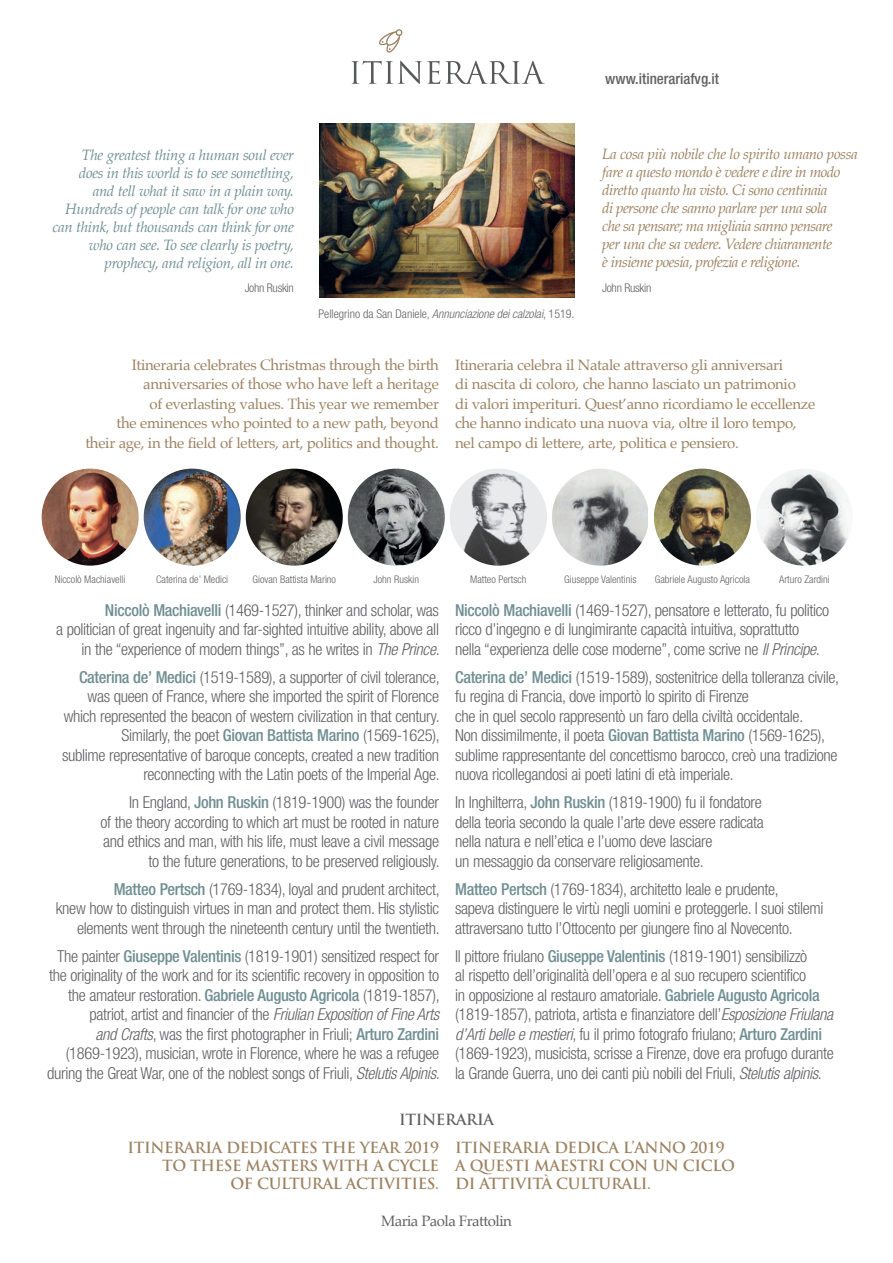
<style>
.page{position:relative;width:893px;height:1263px;background:#fff}
.page>*{position:absolute;margin:0;border:0;box-sizing:border-box;transform-origin:0 0}
.t1{font:300 condensed 16.5px/19.5px "Helvetica Neue LT Std";letter-spacing:-.02em;color:#616164}
.t2{font:15px/19.5px "Palatino";letter-spacing:-.02em;color:#9c8261}
.t3{font:italic 15px/18px "Palatino";letter-spacing:-.04em;color:#9c8261}
.t4{font:italic 15px/18px "Palatino";letter-spacing:-.025em;color:#708f93;text-align:right}
.t5{font:700 15px/18px "Trajan Pro";letter-spacing:-.025em;color:#9c8261;text-align:right}
.t6{font:500 condensed 15px "Helvetica Neue LT Std";color:#616164}
.t7{font:15px "Palatino";letter-spacing:-.035em;color:#616164}
.t8{font:700 15px "Trajan Pro";letter-spacing:-.025em;color:#616164}
.t9{font:300 condensed 12px "Helvetica Neue LT Std";color:#616164}
.t10{font:300 condensed 12px "Helvetica Neue LT Std";letter-spacing:-.025em;color:#616164}
.t11{font:300 condensed 10.5px "Helvetica Neue LT Std";color:#616164}
.s1{font-style:italic}
.s2{font-weight:500;color:#708f93}
</style>
<div class="page">
<img style="left:144px;top:469px;width:97px;height:97px;border-radius:50%">
<img style="left:42px;top:469px;width:97px;height:97px;border-radius:50%">
<img style="left:348px;top:469px;width:97px;height:97px;border-radius:50%">
<img style="left:450px;top:469px;width:97px;height:97px">
<img style="left:552px;top:469px;width:96px;height:97px;border-radius:50%">
<img style="left:246px;top:469px;width:97px;height:97px;border-radius:50%">
<img style="left:654px;top:469px;width:97px;height:97px;border-radius:50%">
<img style="left:756px;top:469px;width:97px;height:97px;border-radius:50%">
<svg style="left:352px;top:61px;width:193px;height:23px"></svg>
<svg style="left:379px;top:29px;width:24px;height:24px"></svg>
<img style="left:320px;top:123px;width:255px;height:175px">
<p class="t6" style="left:605px;top:74px;width:115px">www.itinerariafvg.it</p>
<p class="t4" style="left:53px;top:147px;width:243px">The greatest thing a human soul ever<br>does in this world is to see something,<br>and tell what it saw in a plain way.<br>Hundreds of people can talk for one who can think, but thousands can think for one who can see. To see clearly is poetry, prophecy, and religion, all in one.</p>
<p class="t3" style="left:602px;top:146px;width:257px">La cosa più nobile che lo spirito umano possa fare a questo mondo è vedere e dire in modo diretto quanto ha visto. Ci sono centinaia<br>di persone che sanno parlare per una sola<br>che sa pensare; ma migliaia sanno pensare<br>per una che sa vedere. Vedere chiaramente<br>è insieme poesia, profezia e religione.</p>
<p class="t9" style="left:318px;top:309px;width:258px">Pellegrino da San Daniele, <span class="s1">Annunciazione dei calzolai</span>, 1519.</p>
<p class="t10" style="left:245px;top:283px;width:51px">John Ruskin</p>
<p class="t10" style="left:602px;top:283px;width:51px">John Ruskin</p>
<p class="t2" style="left:85px;top:356px;width:355px;text-align:right">Itineraria celebrates Christmas through the birth anniversaries of those who have left a heritage<br>of everlasting values. This year we remember<br>the eminences who pointed to a new path, beyond their age, in the field of letters, art, politics and thought.</p>
<p class="t2" style="left:455px;top:356px;width:362px">Itineraria celebra il Natale attraverso gli anniversari<br>di nascita di coloro, che hanno lasciato un patrimonio<br>di valori imperituri. Quest’anno ricordiamo le eccellenze che hanno indicato una nuova via, oltre il loro tempo, nel campo di lettere, arte, politica e pensiero.</p>
<p class="t11" style="left:55px;top:576px;width:72px">Niccolò Machiavelli</p>
<p class="t11" style="left:156px;top:576px;width:74px">Caterina de’ Medici</p>
<p class="t11" style="left:252px;top:576px;width:85px">Giovan Battista Marino</p>
<p class="t11" style="left:374px;top:576px;width:47px">John Ruskin</p>
<p class="t11" style="left:470px;top:576px;width:58px">Matteo Pertsch</p>
<p class="t11" style="left:564px;top:576px;width:74px">Giuseppe Valentinis</p>
<p class="t11" style="left:655px;top:576px;width:97px">Gabriele Augusto Agricola</p>
<p class="t11" style="left:779px;top:576px;width:52px">Arturo Zardini</p>
<p class="t1" style="left:56px;top:602px;width:385px;text-align:right"><span class="s2">Niccolò Machiavelli</span> (1469-1527), thinker and scholar, was<br>a politician of great ingenuity and far-sighted intuitive ability, above all in the “experience of modern things”, as he writes in <span class="s1">The Prince</span>.</p>
<p class="t1" style="left:62px;top:669px;width:379px;text-align:right"><span class="s2">Caterina de’ Medici</span> (1519-1589), a supporter of civil tolerance, was queen of France, where she imported the spirit of Florence which represented the beacon of western civilization in that century.<br>Similarly, the poet <span class="s2">Giovan Battista Marino</span> (1569-1625),<br>sublime representative of baroque concepts, created a new tradition reconnecting with the Latin poets of the Imperial Age.</p>
<p class="t1" style="left:100px;top:794px;width:341px;text-align:right">In England, <span class="s2">John Ruskin</span> (1819-1900) was the founder<br>of the theory according to which art must be rooted in nature and ethics and man, with his life, must leave a civil message to the future generations, to be preserved religiously.</p>
<p class="t1" style="left:56px;top:881px;width:385px;text-align:right"><span class="s2">Matteo Pertsch</span> (1769-1834), loyal and prudent architect,<br>knew how to distinguish virtues in man and protect them. His stylistic elements went through the nineteenth century until the twentieth.</p>
<p class="t1" style="left:47px;top:948px;width:394px;text-align:right">The painter <span class="s2">Giuseppe Valentinis</span> (1819-1901) sensitized respect for the originality of the work and for its scientific recovery in opposition to the amateur restoration. <span class="s2">Gabriele Augusto Agricola</span> (1819-1857), patriot, artist and financier of the <span class="s1">Friulian Exposition of Fine Arts<br>and Crafts</span>, was the first photographer in Friuli; <span class="s2">Arturo Zardini </span>(1869-1923), musician, wrote in Florence, where he was a refugee during the Great War, one of the noblest songs of Friuli, <span class="s1">Stelutis Alpinis.</span></p>
<p class="t1" style="left:455px;top:602px;width:376px"><span class="s2">Niccolò Machiavelli</span> (1469-1527), pensatore e letterato, fu politico ricco d’ingegno e di lungimirante capacità intuitiva, soprattutto nella “experienza delle cose moderne”, come scrive ne <span class="s1">Il Principe</span>.</p>
<p class="t1" style="left:455px;top:669px;width:385px"><span class="s2">Caterina de’ Medici</span> (1519-1589), sostenitrice della tolleranza civile, fu regina di Francia, dove importò lo spirito di Firenze<br>che in quel secolo rappresentò un faro della civiltà occidentale.<br>Non dissimilmente, il poeta <span class="s2">Giovan Battista Marino</span> (1569-1625), sublime rappresentante del concettismo barocco, creò una tradizione nuova ricollegandosi ai poeti latini di età imperiale.</p>
<p class="t1" style="left:455px;top:794px;width:310px">In Inghilterra, <span class="s2">John Ruskin</span> (1819-1900) fu il fondatore della teoria secondo la quale l’arte deve essere radicata nella natura e nell’etica e l’uomo deve lasciare<br>un messaggio da conservare religiosamente.</p>
<p class="t1" style="left:455px;top:881px;width:370px"><span class="s2">Matteo Pertsch</span> (1769-1834), architetto leale e prudente,<br>sapeva distinguere le virtù negli uomini e proteggerle. I suoi stilemi attraversano tutto l’Ottocento per giungere fino al Novecento.</p>
<p class="t1" style="left:455px;top:948px;width:380px">Il pittore friulano <span class="s2">Giuseppe Valentinis</span> (1819-1901) sensibilizzò<br>al rispetto dell’originalità dell’opera e al suo recupero scientifico<br>in opposizione al restauro amatoriale. <span class="s2">Gabriele Augusto Agricola </span>(1819-1857), patriota, artista e finanziatore dell’<span class="s1">Esposizione Friulana d’Arti belle e mestieri</span>, fu il primo fotografo friulano; <span class="s2">Arturo Zardini </span>(1869-1923), musicista, scrisse a Firenze, dove era profugo durante la Grande Guerra, uno dei canti più nobili del Friuli, <span class="s1">Stelutis alpinis</span>.</p>
<p class="t8" style="left:399px;top:1114px;width:96px">ITINERARIA</p>
<p class="t5" style="left:127px;top:1141px;width:313px">ITINERARIA DEDICATES THE YEAR 2019<br>TO THESE MASTERS WITH A CYCLE<br>OF CULTURAL ACTIVITIES.</p>
<p class="t5" style="left:455px;top:1141px;width:281px;text-align:left">ITINERARIA DEDICA L’ANNO 2019<br>A QUESTI MAESTRI CON UN CICLO<br>DI ATTIVITÀ CULTURALI.</p>
<p class="t7" style="left:381px;top:1213px;width:132px">Maria Paola Frattolin</p>
</div>
